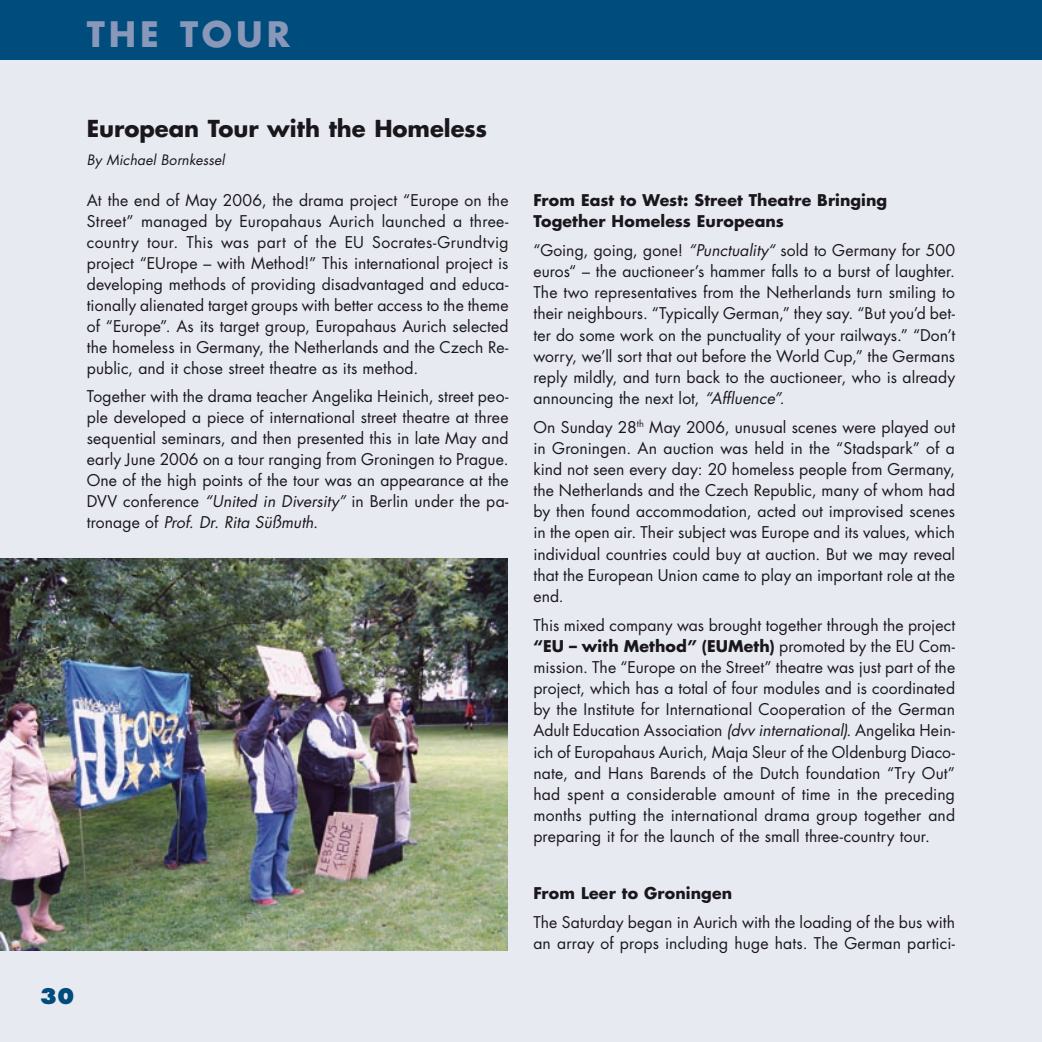
<style>
.page{position:relative;width:1042px;height:1042px;background:#e8eaf1}
.page>*{position:absolute;margin:0;border:0;box-sizing:border-box;transform-origin:0 0}
.t1{font:700 34.12px "Futura";color:#8998b8}
.t2{font:700 22.75px "Futura";letter-spacing:-.005em;color:#1a171c}
.t3{font:800 21px "Futura";color:#004c7d}
.t4{font:15.75px/21.2px "Futura";letter-spacing:.005em;color:#1a171c;text-align:justify}
.t5{font:700 15.75px/21.2px "Futura";letter-spacing:.01em;color:#1a171c}
.t6{font:italic 14px "Futura";letter-spacing:.01em;color:#1a171c}
.s1{font-style:italic}
.s2{font-weight:700}
</style>
<div class="page">
<div style="left:0;top:0;width:1042px;height:60px;background:#004c7d"></div>
<img style="left:0;top:558px;width:508px;height:392px">
<h1 class="t1" style="left:87px;top:11px;width:205px">The Tour</h1>
<h2 class="t2" style="left:87px;top:113px;width:402px">European Tour with the Homeless</h2>
<p class="t6" style="left:87px;top:150px;width:139px">By Michael Bornkessel</p>
<p class="t4" style="left:87px;top:189px;width:423px">At the end of May 2006, the drama project “Europe on the Street” managed by Europahaus Aurich launched a three&shy;country tour. This was part of the EU Socrates-Grundtvig project “EUrope – with Method!” This international project is developing methods of providing disadvantaged and educa&shy;tionally alienated target groups with better access to the theme of “Europe”. As its target group, Europahaus Aurich selected the homeless in Germany, the Netherlands and the Czech Re&shy;public, and it chose street theatre as its method.</p>
<p class="t4" style="left:87px;top:386px;width:423px">Together with the drama teacher Angelika Heinich, street peo&shy;ple developed a piece of international street theatre at three sequential seminars, and then presented this in late May and early June 2006 on a tour ranging from Groningen to Prague.<br>One of the high points of the tour was an appearance at the DVV conference <span class="s1">“United in Diversity”</span> in Berlin under the pa&shy;tronage of <span class="s1">Prof. Dr. Rita Süßmuth.</span></p>
<h3 class="t3" style="left:40px;top:983px;width:36px">30</h3>
<p class="t5" style="left:533px;top:189px;width:355px">From East to West: Street Theatre Bringing<br>Together Homeless Europeans</p>
<p class="t4" style="left:533px;top:239px;width:423px">“Going, going, gone! <span class="s1">“Punctuality“</span> sold to Germany for 500 euros“ – the auctioneer’s hammer falls to a burst of laughter.<br>The two representatives from the Netherlands turn smiling to their neighbours. “Typically German,” they say. “But you’d bet&shy;ter do some work on the punctuality of your railways.” “Don’t worry, we’ll sort that out before the World Cup,” the Germans reply mildly, and turn back to the auctioneer, who is already announcing the next lot, <span class="s1">“Affluence”</span>.</p>
<p class="t4" style="left:533px;top:416px;width:423px">On Sunday 28<sup>th</sup> May 2006, unusual scenes were played out in Groningen. An auction was held in the “Stadspark” of a kind not seen every day: 20 homeless people from Germany, the Netherlands and the Czech Republic, many of whom had by then found accommodation, acted out improvised scenes in the open air. Their subject was Europe and its values, which individual countries could buy at auction. But we may reveal that the European Union came to play an important role at the end.</p>
<p class="t4" style="left:533px;top:614px;width:423px">This mixed company was brought together through the project <span class="s2">“EU – with Method” (EUMeth)</span> promoted by the EU Com&shy;mission. The “Europe on the Street” theatre was just part of the project, which has a total of four modules and is coordinated by the Institute for International Cooperation of the German Adult Education Association <span class="s1">(dvv international)</span>. Angelika Hein&shy;ich of Europahaus Aurich, Maja Sleur of the Oldenburg Diaco&shy;nate, and Hans Barends of the Dutch foundation “Try Out” had spent a considerable amount of time in the preceding months putting the international drama group together and preparing it for the launch of the small three-country tour.</p>
<p class="t5" style="left:533px;top:882px;width:200px">From Leer to Groningen</p>
<p class="t4" style="left:533px;top:911px;width:423px">The Saturday began in Aurich with the loading of the bus with an array of props including huge hats. The German partici-</p>
</div>
